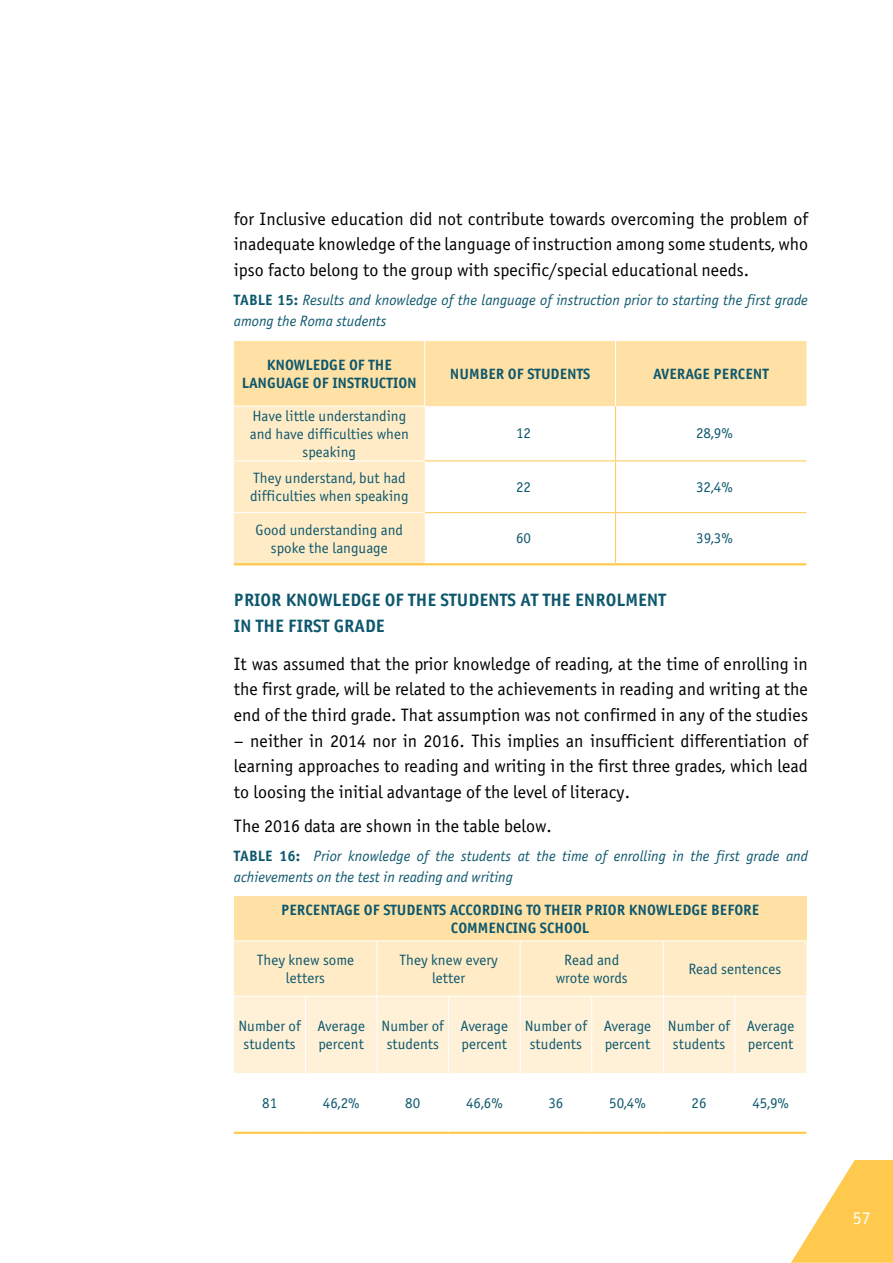
<style>
.page{position:relative;width:893px;height:1263px;background:#fff}
.page>*{position:absolute;margin:0;border:0;box-sizing:border-box;transform-origin:0 0}
.t1{font:18px/25.5px "Q Officina Sans";color:#000;text-align:justify}
.t2{font:700 18px/25.5px "Q Officina Sans";color:#0e586e}
.t3{font:18px "Q Officina Sans";color:#fff}
.t4{font:15px/18px "Q Officina Sans";color:#0e586e;text-align:center}
.t5{font:italic 15px/21px "Q Officina Sans";color:#0e586e}
.t6{font:700 15px/18px "Q Officina Sans";color:#0e586e;text-align:center}
.s1{font-weight:700;font-style:normal}
</style>
<div class="page">
<svg style="left:791px;top:1160px;width:102px;height:103px"></svg>
<svg style="left:234px;top:341px;width:572px;height:222px"></svg>
<hr style="left:615px;top:406px;width:1px;height:54px;background:#ffc94e">
<hr style="left:425px;top:460px;width:191px;height:1px;background:#ffc94e">
<hr style="left:616px;top:460px;width:190px;height:1px;background:#ffc94e">
<hr style="left:615px;top:461px;width:1px;height:51px;background:#ffc94e">
<hr style="left:425px;top:512px;width:191px;height:1px;background:#ffc94e">
<hr style="left:616px;top:512px;width:190px;height:1px;background:#ffc94e">
<hr style="left:615px;top:513px;width:1px;height:50px;background:#ffc94e">
<hr style="left:234px;top:563px;width:191px;height:2px;background:#ffc94e">
<hr style="left:425px;top:563px;width:191px;height:2px;background:#ffc94e">
<hr style="left:616px;top:563px;width:190px;height:2px;background:#ffc94e">
<hr style="left:424px;top:341px;width:1px;height:65px;background:#fff">
<hr style="left:615px;top:341px;width:1px;height:65px;background:#fff">
<hr style="left:234px;top:406px;width:191px;height:1px;background:#fff">
<hr style="left:234px;top:460px;width:191px;height:1px;background:#fff">
<hr style="left:234px;top:512px;width:191px;height:1px;background:#fff">
<div style="left:234px;top:896px;width:572px;height:45px;background:#ffe1a5"></div>
<svg style="left:234px;top:941px;width:572px;height:132px;background:#ffefd0"></svg>
<hr style="left:234px;top:940px;width:71px;height:1px;background:#fff">
<hr style="left:305px;top:940px;width:72px;height:1px;background:#fff">
<hr style="left:377px;top:940px;width:72px;height:1px;background:#fff">
<hr style="left:377px;top:941px;width:1px;height:55px;background:#fff">
<hr style="left:449px;top:940px;width:71px;height:1px;background:#fff">
<hr style="left:520px;top:940px;width:72px;height:1px;background:#fff">
<hr style="left:520px;top:941px;width:1px;height:55px;background:#fff">
<hr style="left:592px;top:940px;width:71px;height:1px;background:#fff">
<hr style="left:663px;top:940px;width:72px;height:1px;background:#fff">
<hr style="left:663px;top:941px;width:1px;height:55px;background:#fff">
<hr style="left:735px;top:940px;width:71px;height:1px;background:#fff">
<hr style="left:234px;top:996px;width:71px;height:1px;background:#fff">
<hr style="left:305px;top:996px;width:72px;height:1px;background:#fff">
<hr style="left:305px;top:996px;width:1px;height:77px;background:#fff">
<hr style="left:377px;top:996px;width:72px;height:1px;background:#fff">
<hr style="left:377px;top:996px;width:1px;height:77px;background:#fff">
<hr style="left:449px;top:996px;width:71px;height:1px;background:#fff">
<hr style="left:448px;top:996px;width:1px;height:77px;background:#fff">
<hr style="left:520px;top:996px;width:72px;height:1px;background:#fff">
<hr style="left:520px;top:996px;width:1px;height:77px;background:#fff">
<hr style="left:592px;top:996px;width:71px;height:1px;background:#fff">
<hr style="left:591px;top:996px;width:1px;height:77px;background:#fff">
<hr style="left:663px;top:996px;width:72px;height:1px;background:#fff">
<hr style="left:663px;top:996px;width:1px;height:77px;background:#fff">
<hr style="left:735px;top:996px;width:71px;height:1px;background:#fff">
<hr style="left:734px;top:996px;width:1px;height:77px;background:#fff">
<hr style="left:234px;top:1132px;width:71px;height:2px;background:#ffc94e">
<hr style="left:305px;top:1132px;width:72px;height:2px;background:#ffc94e">
<hr style="left:377px;top:1132px;width:72px;height:2px;background:#ffc94e">
<hr style="left:449px;top:1132px;width:71px;height:2px;background:#ffc94e">
<hr style="left:520px;top:1132px;width:72px;height:2px;background:#ffc94e">
<hr style="left:592px;top:1132px;width:71px;height:2px;background:#ffc94e">
<hr style="left:663px;top:1132px;width:72px;height:2px;background:#ffc94e">
<hr style="left:735px;top:1132px;width:71px;height:2px;background:#ffc94e">
<p class="t1" style="left:234px;top:206px;width:576px">for Inclusive education did not contribute towards overcoming the problem of inadequate knowledge of the language of instruction among some students, who ipso facto belong to the group with specific/special educational needs.</p>
<p class="t5" style="left:234px;top:290px;width:576px"><span class="s1">TABLE 15:</span> Results and knowledge of the language of instruction prior to starting the first grade among the Roma students</p>
<p class="t6" style="left:242px;top:356px;width:177px">KNOWLEDGE OF THE<br>LANGUAGE OF INSTRUCTION</p>
<p class="t6" style="left:450px;top:365px;width:142px">NUMBER OF STUDENTS</p>
<p class="t6" style="left:653px;top:365px;width:117px">AVERAGE PERCENT</p>
<p class="t4" style="left:250px;top:407px;width:160px">Have little understanding and have difficulties when speaking</p>
<p class="t4" style="left:516px;top:425px;width:16px">12</p>
<p class="t4" style="left:696px;top:425px;width:38px">28,9%</p>
<p class="t4" style="left:250px;top:469px;width:160px;text-align:left">They understand, but had difficulties when speaking</p>
<p class="t4" style="left:516px;top:478px;width:16px">22</p>
<p class="t4" style="left:696px;top:478px;width:38px">32,4%</p>
<p class="t4" style="left:256px;top:521px;width:149px">Good understanding and spoke the language</p>
<p class="t4" style="left:516px;top:529px;width:16px">60</p>
<p class="t4" style="left:696px;top:529px;width:38px">39,3%</p>
<p class="t2" style="left:234px;top:588px;width:434px">PRIOR KNOWLEDGE OF THE STUDENTS AT THE ENROLMENT<br>IN THE FIRST GRADE</p>
<p class="t1" style="left:234px;top:651px;width:576px">It was assumed that the prior knowledge of reading, at the time of enrolling in the first grade, will be related to the achievements in reading and writing at the end of the third grade. That assumption was not confirmed in any of the studies</p>
<p class="t1" style="left:234px;top:728px;width:576px">– neither in 2014 nor in 2016. This implies an insufficient differentiation of learning approaches to reading and writing in the first three grades, which lead to loosing the initial advantage of the level of literacy.</p>
<p class="t1" style="left:234px;top:813px;width:319px">The 2016 data are shown in the table below.</p>
<p class="t5" style="left:234px;top:846px;width:576px"><span class="s1">TABLE 16:</span> Prior knowledge of the students at the time of enrolling in the first grade and achievements on the test in reading and writing</p>
<p class="t6" style="left:281px;top:901px;width:480px">PERCENTAGE OF STUDENTS ACCORDING TO THEIR PRIOR KNOWLEDGE BEFORE<br>COMMENCING SCHOOL</p>
<p class="t4" style="left:257px;top:951px;width:99px">They knew some letters</p>
<p class="t4" style="left:399px;top:951px;width:100px">They knew every letter</p>
<p class="t4" style="left:556px;top:951px;width:73px">Read and wrote words</p>
<p class="t4" style="left:688px;top:960px;width:94px">Read sentences</p>
<p class="t4" style="left:238px;top:1017px;width:64px">Number of students</p>
<p class="t4" style="left:317px;top:1017px;width:49px;text-align:left">Average percent</p>
<p class="t4" style="left:382px;top:1017px;width:64px">Number of students</p>
<p class="t4" style="left:461px;top:1017px;width:49px;text-align:left">Average percent</p>
<p class="t4" style="left:525px;top:1017px;width:64px">Number of students</p>
<p class="t4" style="left:604px;top:1017px;width:49px;text-align:left">Average percent</p>
<p class="t4" style="left:668px;top:1017px;width:64px">Number of students</p>
<p class="t4" style="left:747px;top:1017px;width:49px;text-align:left">Average percent</p>
<p class="t4" style="left:262px;top:1094px;width:16px">81</p>
<p class="t4" style="left:323px;top:1094px;width:38px">46,2%</p>
<p class="t4" style="left:405px;top:1094px;width:16px">80</p>
<p class="t4" style="left:466px;top:1094px;width:38px">46,6%</p>
<p class="t4" style="left:548px;top:1094px;width:16px">36</p>
<p class="t4" style="left:609px;top:1094px;width:38px">50,4%</p>
<p class="t4" style="left:692px;top:1094px;width:16px">26</p>
<p class="t4" style="left:752px;top:1094px;width:38px">45,9%</p>
<p class="t3" style="left:853px;top:1208px;width:19px">57</p>
</div>
